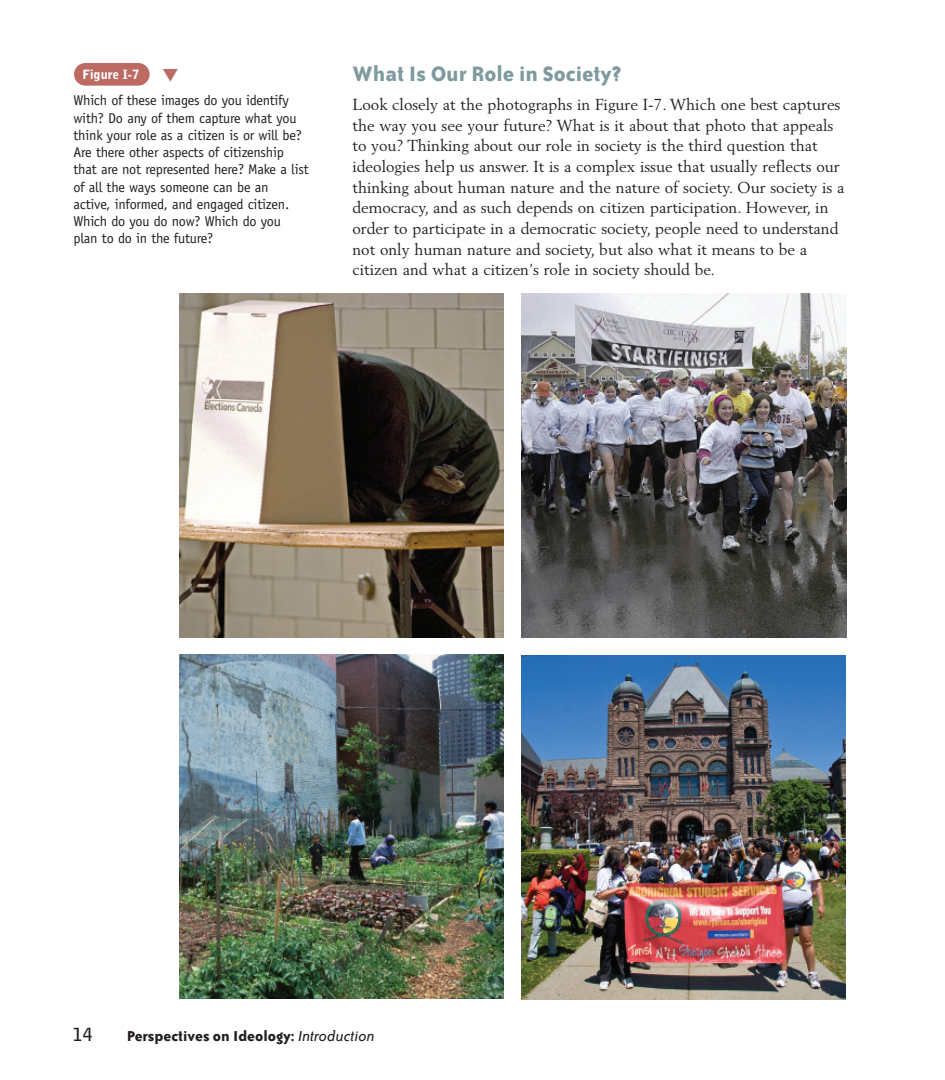
<style>
.page{position:relative;width:945px;height:1080px;background:#fff}
.page>*{position:absolute;margin:0;border:0;box-sizing:border-box;transform-origin:0 0}
.t1{font:700 24px "Bailey Sans ITC";color:#7e9a9e}
.t2{font:700 18px "Bell Gothic";color:#231f20}
.t3{font:700 16.5px "Bailey Sans ITC";color:#231f20}
.t4{font:15.75px/20.7px "Berling";color:#231f20}
.t5{font:14.25px/17.2px "Officina Sans";letter-spacing:-.015em;color:#231f20}
.t6{font:900 12.75px "Bell Gothic";color:#fff}
.s1{font-weight:400;font-style:italic}
</style>
<div class="page">
<div style="left:74px;top:63px;width:76px;height:23px;background:#bd6a65;border-radius:11px"></div>
<img style="left:179px;top:293px;width:325px;height:344px">
<img style="left:521px;top:294px;width:325px;height:344px">
<img style="left:179px;top:654px;width:325px;height:344px">
<img style="left:521px;top:655px;width:324px;height:344px">
<p class="t6" style="left:83px;top:70px;width:58px">Figure I-7</p>
<p class="t5" style="left:74px;top:93px;width:237px">Which of these images do you identify with? Do any of them capture what you think your role as a citizen is or will be?<br>Are there other aspects of citizenship that are not represented here? Make a list of all the ways someone can be an active, informed, and engaged citizen.<br>Which do you do now? Which do you<br>plan to do in the future?</p>
<h1 class="t1" style="left:352px;top:65px;width:271px">What Is Our Role in Society?</h1>
<p class="t4" style="left:352px;top:96px;width:494px">Look closely at the photographs in Figure I-7. Which one best captures the way you see your future? What is it about that photo that appeals to you? Thinking about our role in society is the third question that ideologies help us answer. It is a complex issue that usually reflects our thinking about human nature and the nature of society. Our society is a democracy, and as such depends on citizen participation. However, in order to participate in a democratic society, people need to understand not only human nature and society, but also what it means to be a citizen and what a citizen’s role in society should be.</p>
<p class="t2" style="left:73px;top:1028px;width:22px">14</p>
<p class="t3" style="left:127px;top:1030px;width:249px">Perspectives on Ideology: <span class="s1">Introduction</span></p>
</div>
